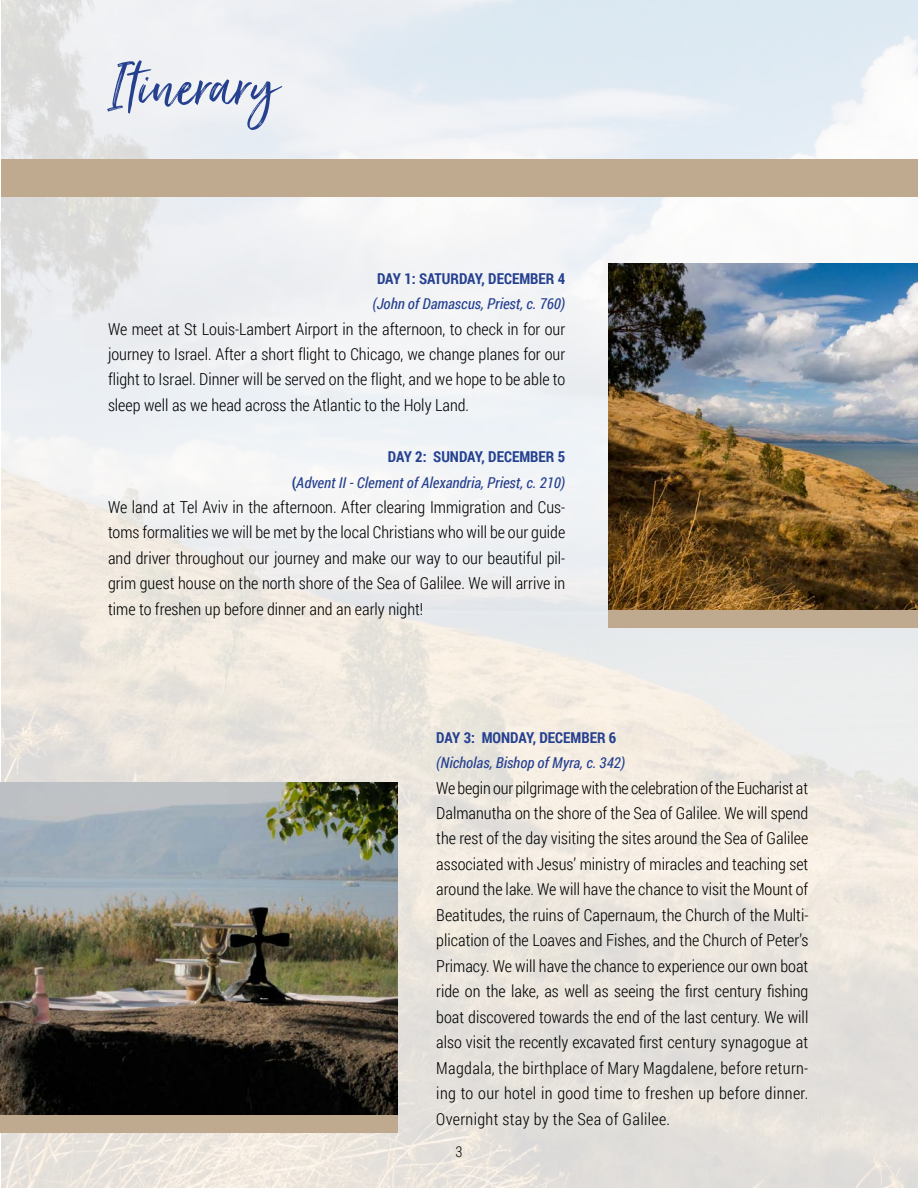
<style>
.page{position:relative;width:918px;height:1188px;background:#fff}
.page>*{position:absolute;margin:0;border:0;box-sizing:border-box;transform-origin:0 0}
.t1{font:76.5px "Just Lovely";color:#25408f}
.t2{font:300 16.5px/25.5px "Roboto Condensed";color:#000;text-align:justify}
.t3{font:italic 15px/25.5px "Roboto Condensed";color:#25408f;text-align:right}
.t4{font:700 15px "Roboto Condensed";color:#25408f}
.t5{font:300 15px "Roboto Condensed";color:#000}
.s1{font-weight:700;font-style:normal}
</style>
<div class="page">
<img style="left:1px;top:0;width:917px;height:1188px">
<img style="left:0;top:783px;width:397px;height:333px">
<img style="left:608px;top:263px;width:310px;height:347px">
<div style="left:0;top:1116px;width:397px;height:17px;background:#bfaa8f"></div>
<div style="left:608px;top:610px;width:310px;height:17px;background:#bfaa8f"></div>
<div style="left:1px;top:160px;width:917px;height:37px;background:#bfaa8f"></div>
<h1 class="t1" style="left:108px;top:39px;width:170px">Itinerary</h1>
<p class="t4" style="left:377px;top:268px;width:190px">DAY 1: SATURDAY, DECEMBER 4</p>
<p class="t3" style="left:372px;top:290px;width:194px">(John of Damascus, Priest, c. 760)</p>
<p class="t2" style="left:108px;top:315px;width:459px">We meet at St Louis-Lambert Airport in the afternoon, to check in for our journey to Israel. After a short flight to Chicago, we change planes for our flight to Israel. Dinner will be served on the flight, and we hope to be able to sleep well as we head across the Atlantic to the Holy Land.</p>
<p class="t3" style="left:292px;top:443px;width:275px"><span class="s1">DAY 2: SUNDAY, DECEMBER 5<br>(</span>Advent II - Clement of Alexandria, Priest, c. 210)</p>
<p class="t2" style="left:108px;top:494px;width:459px">We land at Tel Aviv in the afternoon. After clearing Immigration and Cus&shy;toms formalities we will be met by the local Christians who will be our guide and driver throughout our journey and make our way to our beautiful pil&shy;grim guest house on the north shore of the Sea of Galilee. We will arrive in time to freshen up before dinner and an early night!</p>
<p class="t4" style="left:436px;top:727px;width:182px">DAY 3: MONDAY, DECEMBER 6</p>
<p class="t3" style="left:436px;top:749px;width:190px">(Nicholas, Bishop of Myra, c. 342)</p>
<p class="t2" style="left:436px;top:774px;width:374px">We begin our pilgrimage with the celebration of the Eucharist at Dalmanutha on the shore of the Sea of Galilee. We will spend the rest of the day visiting the sites around the Sea of Galilee associated with Jesus’ ministry of miracles and teaching set around the lake. We will have the chance to visit the Mount of Beatitudes, the ruins of Capernaum, the Church of the Multi&shy;plication of the Loaves and Fishes, and the Church of Peter’s Primacy. We will have the chance to experience our own boat ride on the lake, as well as seeing the first century fishing boat discovered towards the end of the last century. We will also visit the recently excavated first century synagogue at Magdala, the birthplace of Mary Magdalene, before return&shy;ing to our hotel in good time to freshen up before dinner.<br>Overnight stay by the Sea of Galilee.</p>
<p class="t5" style="left:455px;top:1141px;width:9px">3</p>
</div>
